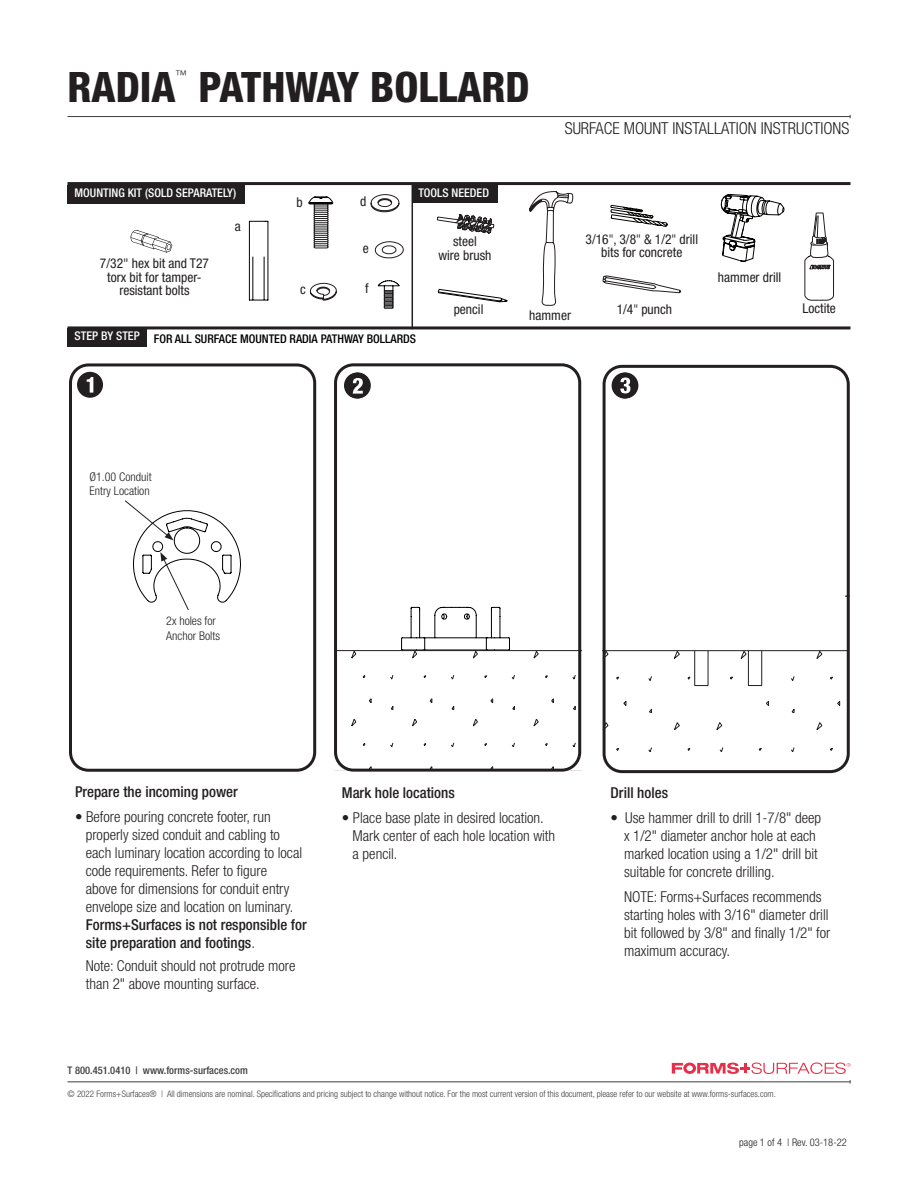
<style>
.page{position:relative;width:918px;height:1188px;background:#fff}
.page>*{position:absolute;margin:0;border:0;box-sizing:border-box;transform-origin:0 0}
.t1{font:800 condensed 42px "Helvetica Neue LT Std";color:#231f20}
.t2{font:300 condensed 16.5px "Helvetica Neue LT Std";color:#231f20}
.t3{font:300 condensed 15px/18px "Helvetica Neue LT Std";color:#231f20}
.t4{font:500 condensed 15px "Helvetica Neue LT Std";color:#231f20}
.t5{font:condensed 13.5px/13.5px "Helvetica Neue LT Std";color:#231f20;text-align:center}
.t6{font:500 condensed 12px "Helvetica Neue LT Std";color:#fff}
.t7{font:300 condensed 12px "Helvetica Neue LT Std";color:#231f20}
.t8{font:500 condensed 12px "Helvetica Neue LT Std";color:#000}
.t9{font:300 condensed 12px "Helvetica Neue";color:#231f20}
.t10{font:500 condensed 10.5px "Helvetica Neue LT Std";color:#3e3e3f}
.t11{font:300 condensed 10.5px "Helvetica Neue LT Std";color:#231f20}
.t12{font:300 condensed 9px "Helvetica Neue LT Std";color:#3e3e3f}
.t13{font:9px "Century Gothic";color:#000}
.s1{font-weight:300}
</style>
<div class="page">
<hr style="left:68px;top:116px;width:782px;height:1px;background:#3e3e3f">
<svg style="left:672px;top:1063px;width:179px;height:11px"></svg>
<hr style="left:68px;top:1081px;width:782px;height:1px;background:#3e3e3f">
<div style="left:412px;top:184px;width:85px;height:19px;background:#231f20"></div>
<hr style="left:68px;top:182px;width:782px;height:3px;background:#231f20">
<div style="left:68px;top:328px;width:79px;height:18px;background:#231f20"></div>
<hr style="left:68px;top:326px;width:782px;height:3px;background:#231f20">
<hr style="left:412px;top:185px;width:1px;height:144px;background:#231f20">
<svg style="left:437px;top:214px;width:58px;height:20px"></svg>
<svg style="left:438px;top:289px;width:70px;height:13px"></svg>
<svg style="left:721px;top:194px;width:64px;height:68px"></svg>
<svg style="left:310px;top:283px;width:27px;height:18px"></svg>
<svg style="left:610px;top:205px;width:58px;height:22px"></svg>
<svg style="left:804px;top:213px;width:30px;height:88px"></svg>
<svg style="left:130px;top:230px;width:42px;height:23px"></svg>
<div style="left:68px;top:185px;width:177px;height:18px;background:#231f20"></div>
<svg style="left:371px;top:194px;width:29px;height:18px"></svg>
<svg style="left:374px;top:241px;width:30px;height:18px"></svg>
<svg style="left:378px;top:280px;width:22px;height:29px"></svg>
<svg style="left:249px;top:300px;width:19px;height:1px"></svg>
<hr style="left:249px;top:221px;width:1px;height:79px;background:#040503">
<hr style="left:268px;top:221px;width:1px;height:79px;background:#040503">
<svg style="left:250px;top:221px;width:18px;height:1px"></svg>
<hr style="left:264px;top:257px;width:1px;height:43px;background:#040503">
<hr style="left:252px;top:257px;width:1px;height:43px;background:#040503">
<svg style="left:308px;top:196px;width:26px;height:53px"></svg>
<svg style="left:602px;top:275px;width:79px;height:19px"></svg>
<svg style="left:529px;top:191px;width:45px;height:115px"></svg>
<div style="left:69px;top:363px;width:247px;height:409px;border:3px solid #231f20;border-radius:18px"></div>
<div style="left:334px;top:363px;width:247px;height:409px;border:3px solid #231f20;border-radius:18px"></div>
<div style="left:603px;top:365px;width:247px;height:408px;border:3px solid #231f20;border-radius:18px"></div>
<hr style="left:103px;top:1187px;width:146px;height:1px;background:#000">
<hr style="left:287px;top:479px;width:1px;height:155px;background:#000">
<hr style="left:103px;top:1091px;width:146px;height:1px;background:#000">
<hr style="left:103px;top:1186px;width:146px;height:1px;background:#000">
<hr style="left:103px;top:1118px;width:146px;height:1px;background:#000">
<svg style="left:125px;top:500px;width:116px;height:110px"></svg>
<hr style="left:334px;top:1187px;width:247px;height:1px;background:#000">
<hr style="left:917px;top:566px;width:1px;height:204px;background:#000">
<svg style="left:334px;top:566px;width:247px;height:40px"></svg>
<svg style="left:334px;top:606px;width:247px;height:164px"></svg>
<hr style="left:603px;top:1187px;width:245px;height:1px;background:#000">
<svg style="left:603px;top:579px;width:245px;height:71px"></svg>
<svg style="left:603px;top:650px;width:245px;height:120px"></svg>
<div style="left:612px;top:373px;width:25px;height:25px;background:#231f20;border-radius:50%"></div>
<div style="left:612px;top:373px;width:26px;height:26px;border:1px solid #231f20;border-radius:50%"></div>
<div style="left:613px;top:373px;width:25px;height:25px;background:#231f20;border-radius:50%"></div>
<div style="left:612px;top:373px;width:26px;height:25px;border:1px solid #231f20;border-radius:50%"></div>
<svg style="left:620px;top:378px;width:10px;height:16px"></svg>
<div style="left:345px;top:373px;width:24px;height:25px;background:#231f20;border-radius:50%"></div>
<div style="left:344px;top:373px;width:26px;height:26px;border:1px solid #231f20;border-radius:50%"></div>
<div style="left:346px;top:373px;width:24px;height:25px;background:#231f20;border-radius:50%"></div>
<div style="left:345px;top:373px;width:26px;height:25px;border:1px solid #231f20;border-radius:50%"></div>
<svg style="left:352px;top:378px;width:11px;height:16px"></svg>
<div style="left:78px;top:373px;width:24px;height:24px;background:#231f20;border-radius:50%"></div>
<div style="left:77px;top:372px;width:26px;height:26px;border:1px solid #231f20;border-radius:50%"></div>
<svg style="left:87px;top:377px;width:6px;height:16px"></svg>
<h1 class="t1" style="left:68px;top:61px;width:110px">RADIA</h1>
<p class="t9" style="left:176px;top:68px;width:13px">™</p>
<h1 class="t1" style="left:198px;top:61px;width:333px">PATHWAY BOLLARD</h1>
<p class="t6" style="left:75px;top:186px;width:163px">MOUNTING KIT (SOLD SEPARATELY)</p>
<p class="t5" style="left:100px;top:257px;width:111px">7/32" hex bit and T27 torx bit for tamper&shy;resistant bolts</p>
<p class="t5" style="left:235px;top:219px;width:7px">a</p>
<p class="t5" style="left:296px;top:196px;width:8px">b</p>
<p class="t5" style="left:360px;top:194px;width:8px">d</p>
<p class="t5" style="left:300px;top:282px;width:7px">c</p>
<p class="t5" style="left:363px;top:241px;width:7px">e</p>
<p class="t5" style="left:365px;top:281px;width:5px">f</p>
<p class="t6" style="left:419px;top:185px;width:72px">TOOLS NEEDED</p>
<p class="t5" style="left:453px;top:235px;width:25px">steel</p>
<p class="t5" style="left:438px;top:248px;width:54px">wire brush</p>
<p class="t2" style="left:565px;top:118px;width:286px">SURFACE MOUNT INSTALLATION INSTRUCTIONS</p>
<p class="t5" style="left:586px;top:232px;width:114px">3/16<span class="s1">"</span>, 3/8<span class="s1">"</span> &amp; 1/2<span class="s1">"</span> drill bits for concrete</p>
<p class="t5" style="left:718px;top:270px;width:65px">hammer drill</p>
<p class="t6" style="left:75px;top:329px;width:67px">STEP BY STEP</p>
<p class="t8" style="left:154px;top:332px;width:264px">FOR ALL SURFACE MOUNTED RADIA PATHWAY BOLLARDS</p>
<p class="t5" style="left:454px;top:302px;width:31px">pencil</p>
<p class="t5" style="left:529px;top:308px;width:43px">hammer</p>
<p class="t5" style="left:617px;top:302px;width:57px">1/4<span class="s1">"</span> punch</p>
<p class="t7" style="left:90px;top:470px;width:64px">Ø1.00 Conduit</p>
<p class="t7" style="left:90px;top:484px;width:62px">Entry Location</p>
<p class="t7" style="left:166px;top:614px;width:51px">2x holes for</p>
<p class="t7" style="left:166px;top:629px;width:55px">Anchor Bolts</p>
<p class="t5" style="left:802px;top:302px;width:35px">Loctite</p>
<p class="t4" style="left:75px;top:783px;width:164px">Prepare the incoming power</p>
<p class="t3" style="left:75px;top:807px;width:197px">• Before pouring concrete footer, run</p>
<p class="t3" style="left:86px;top:825px;width:196px">properly sized conduit and cabling to</p>
<p class="t3" style="left:86px;top:843px;width:218px">each luminary location according to local</p>
<p class="t3" style="left:86px;top:861px;width:183px">code requirements. Refer to figure</p>
<p class="t3" style="left:86px;top:879px;width:205px">above for dimensions for conduit entry</p>
<p class="t3" style="left:86px;top:897px;width:209px">envelope size and location on luminary.</p>
<p class="t4" style="left:86px;top:915px;width:222px">Forms+Surfaces is not responsible for</p>
<p class="t4" style="left:86px;top:933px;width:171px">site preparation and footings<span class="s1">.</span></p>
<p class="t3" style="left:86px;top:957px;width:211px">Note: Conduit should not protrude more</p>
<p class="t3" style="left:86px;top:975px;width:176px">than 2" above mounting surface.</p>
<p class="t13" style="left:297px;top:922px;width:7px">B</p>
<p class="t10" style="left:68px;top:1064px;width:182px">T 800.451.0410 | www.forms-surfaces.com</p>
<p class="t4" style="left:342px;top:784px;width:115px">Mark hole locations</p>
<p class="t3" style="left:342px;top:809px;width:203px">• Place base plate in desired location.</p>
<p class="t3" style="left:353px;top:827px;width:204px">Mark center of each hole location with</p>
<p class="t3" style="left:353px;top:845px;width:46px">a pencil.</p>
<p class="t4" style="left:611px;top:784px;width:59px">Drill holes</p>
<p class="t3" style="left:624px;top:809px;width:199px;text-indent:-14px">• Use hammer drill to drill 1-7/8" deep x 1/2" diameter anchor hole at each marked location using a 1/2" drill bit suitable for concrete drilling.</p>
<p class="t3" style="left:624px;top:887px;width:199px">NOTE: Forms+Surfaces recommends</p>
<p class="t3" style="left:624px;top:905px;width:206px">starting holes with 3/16" diameter drill</p>
<p class="t3" style="left:624px;top:923px;width:208px">bit followed by 3/8" and finally 1/2" for</p>
<p class="t3" style="left:624px;top:941px;width:108px">maximum accuracy.</p>
<p class="t12" style="left:68px;top:1088px;width:710px">© 2022 Forms+Surfaces® | All dimensions are nominal. Specifications and pricing subject to change without notice. For the most current version of this document, please refer to our website at www.forms-surfaces.com.</p>
<p class="t11" style="left:739px;top:1136px;width:109px">page 1 of 4 | Rev. 03-18-22</p>
</div>
